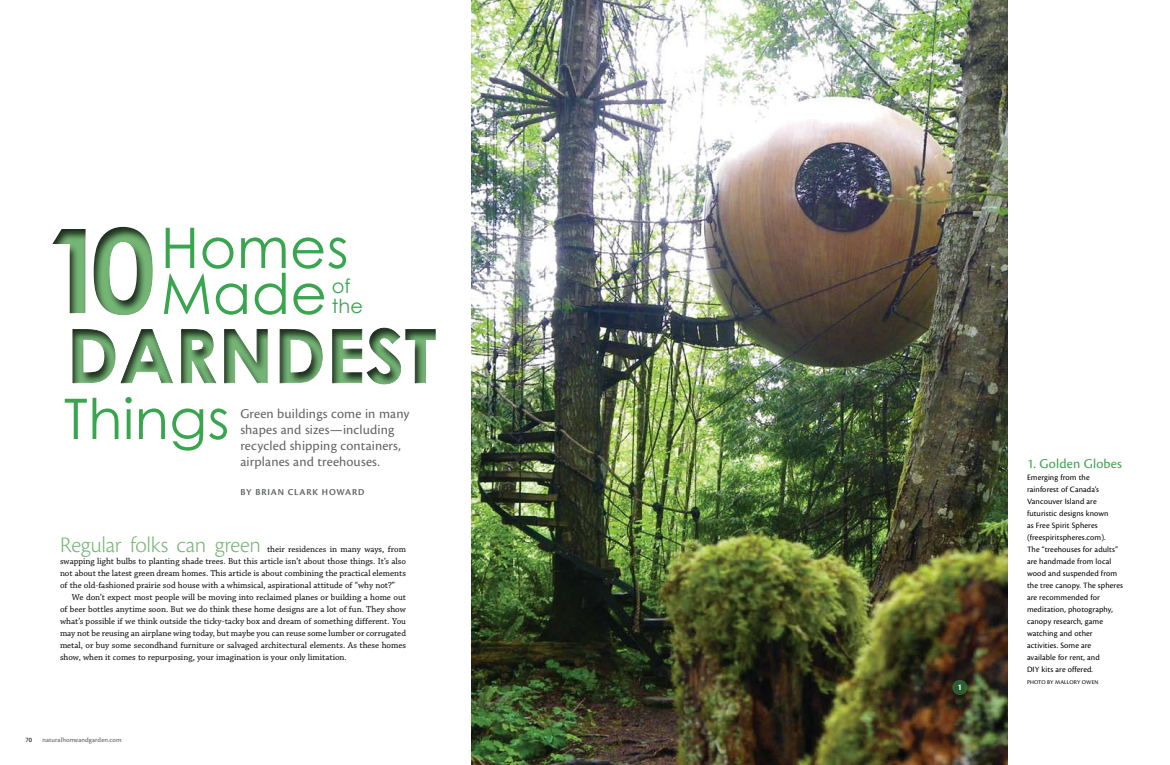
<style>
.page{position:relative;width:1170px;height:765px;background:#fff}
.page>*{position:absolute;margin:0;border:0;box-sizing:border-box;transform-origin:0 0}
.t1{font:700 117.3px "Century Gothic";color:#74b575}
.t2{font:700 74px "Century Gothic";letter-spacing:.01em;color:#74b575}
.t3{font:56px/46px "Century Gothic";letter-spacing:.01em;color:#3aa54f}
.t4{font:300 23px "Cronos Pro";letter-spacing:-.01em;color:#74b575}
.t5{font:19.4px "Century Gothic";color:#3aa54f}
.t6{font:14px/16px "Cronos Pro";letter-spacing:.01em;color:#636467}
.t7{font:14px "Cronos Pro";letter-spacing:.015em;color:#3aa54f}
.t8{font:600 9.5px "Cronos Pro";letter-spacing:.085em;color:#636467}
.t9{font:700 9.2px "Cronos Pro";color:#fff}
.t10{font:9px/12px "Chaparral Pro";color:#000;text-align:justify}
.t11{font:8.5px/12px "Cronos Pro";letter-spacing:.01em;color:#000}
.t12{font:7px "Cronos Pro";letter-spacing:.015em;color:#58595b}
.t13{font:7px "Cronos Pro";color:#000}
.t14{font:6px "Cronos Pro";letter-spacing:.015em;color:#000}
</style>
<div class="page">
<img style="left:471px;top:0;width:537px;height:765px">
<div style="left:0;top:181px;width:261px;height:170px;background:#000;opacity:.75"></div>
<div style="left:56px;top:297px;width:479px;height:113px;background:#000;opacity:.75"></div>
<div style="left:952px;top:680px;width:15px;height:15px;background:#2c5e31;border-radius:50%"></div>
<h1 class="t1" style="left:42px;top:197px;width:115px">10</h1>
<h3 class="t3" style="left:161px;top:224px;width:189px">Homes<br>Made</h3>
<h3 class="t5" style="left:332px;top:274px;width:21px">of</h3>
<h3 class="t5" style="left:332px;top:294px;width:33px">the</h3>
<h2 class="t2" style="left:67px;top:309px;width:371px">DARNDEST</h2>
<h3 class="t3" style="left:64px;top:395px;width:167px">Things</h3>
<h3 class="t6" style="left:240px;top:406px;width:171px">Green buildings come in many shapes and sizes—including recycled shipping containers, airplanes and treehouses.</h3>
<p class="t8" style="left:240px;top:486px;width:126px">BY BRIAN CLARK HOWARD</p>
<h3 class="t4" style="left:60px;top:532px;width:202px">Regular folks can green</h3>
<p class="t10" style="left:60px;top:544px;width:348px;text-indent:207px">their residences in many ways, from swapping light bulbs to planting shade trees. But this article isn’t about those things. It’s also not about the latest green dream homes. This article is about combining the practical elements of the old-fashioned prairie sod house with a whimsical, aspirational attitude of “why not?”</p>
<p class="t10" style="left:60px;top:591px;width:348px;text-indent:12px">We don’t expect most people will be moving into reclaimed planes or building a home out of beer bottles anytime soon. But we do think these home designs are a lot of fun. They show what’s possible if we think outside the ticky-tacky box and dream of something different. You may not be reusing an airplane wing today, but maybe you can reuse some lumber or corrugated metal, or buy some secondhand furniture or salvaged architectural elements. As these homes show, when it comes to repurposing, your imagination is your only limitation.</p>
<p class="t13" style="left:26px;top:736px;width:8px">70</p>
<p class="t12" style="left:42px;top:736px;width:81px">naturalhomeandgarden.com</p>
<p class="t9" style="left:958px;top:682px;width:6px">1</p>
<h3 class="t7" style="left:1027px;top:456px;width:96px">1. Golden Globes</h3>
<p class="t11" style="left:1027px;top:471px;width:98px">Emerging from the rainforest of Canada’s<br>Vancouver Island are futuristic designs known<br>as Free Spirit Spheres (freespiritspheres.com).<br>The “treehouses for adults” are handmade from local wood and suspended from the tree canopy. The spheres are recommended for meditation, photography, canopy research, game watching and other activities. Some are<br>available for rent, and<br>DIY kits are offered.</p>
<p class="t14" style="left:1027px;top:679px;width:73px">Photo by Mallory Owen</p>
</div>
